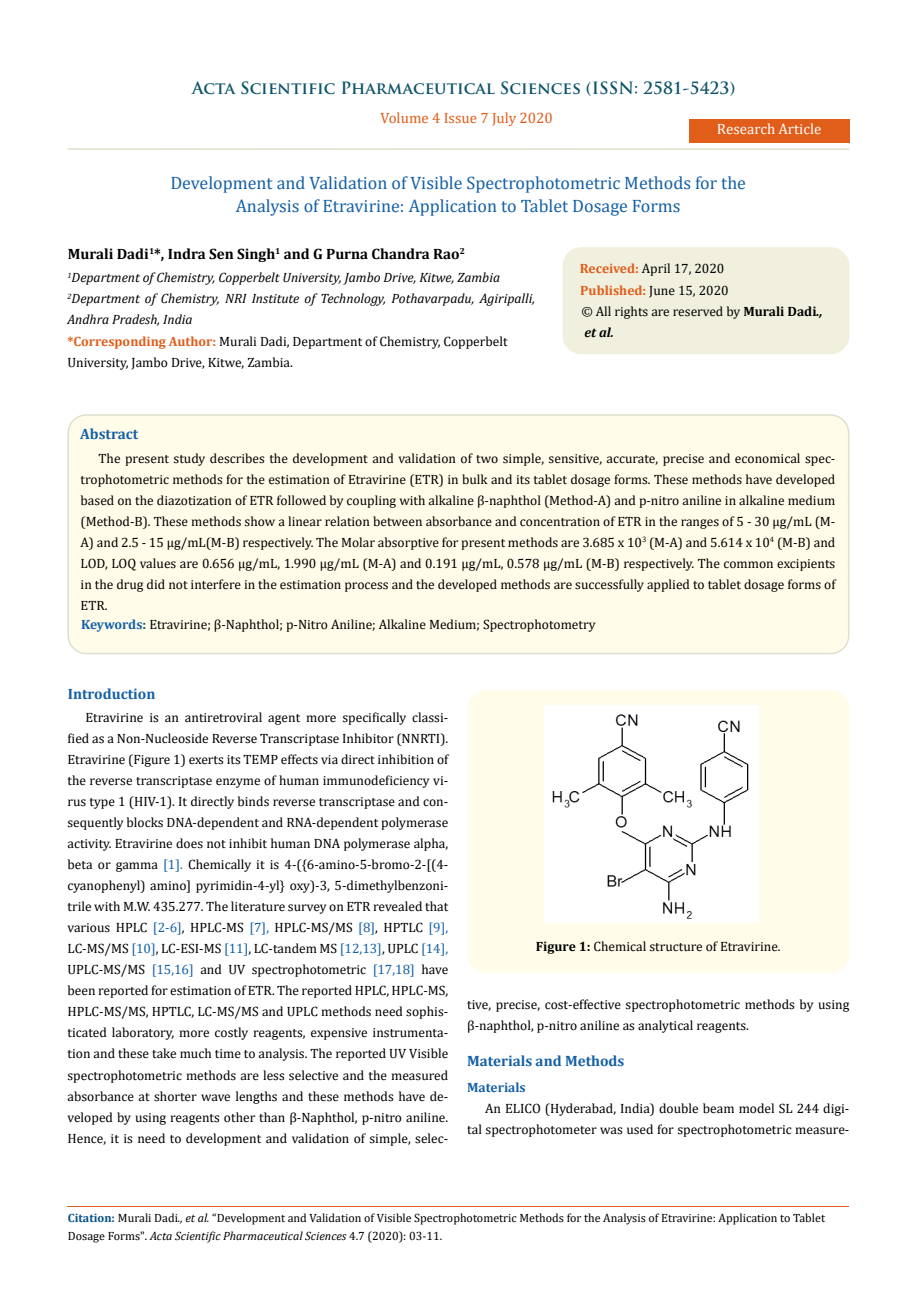
<style>
.page{position:relative;width:917px;height:1296px;background:#fff}
.page>*{position:absolute;margin:0;border:0;box-sizing:border-box;transform-origin:0 0}
.t1{font:18px/24px "Cambria";color:#1560a6;text-align:center}
.t2{font:700 16.5px "Trajan Pro";color:#0e546a}
.t3{font:700 15px "Cambria";color:#000}
.t4{font:700 15px "Cambria";color:#1560a6}
.t5{font:15px "Cambria";color:#e05d1a}
.t6{font:15px "Cambria";color:#fff}
.t7{font:13.5px/21px "Cambria";color:#000;text-align:justify}
.t8{font:italic 13.5px/21.1px "Cambria";color:#000}
.t9{font:700 13.5px "Cambria";color:#1560a6}
.t10{font:italic 700 13.5px "Cambria";color:#000}
.t11{font:12px/18px "Cambria";color:#000}
.s1{font-weight:700;font-style:normal;color:#e05d1a}
.s2{font-style:normal}
.s3{font-weight:700;color:#e05d1a}
.s4{font-weight:700}
.s5{font-weight:700;font-style:italic}
.s6{font-weight:700;color:#1560a6}
.s7{font-weight:700;color:#0e546a}
.s8{color:#1560a6}
.s9{font-weight:700;color:#035089}
.s10{font-style:italic}
</style>
<div class="page">
<div style="left:689px;top:119px;width:160px;height:23px;background:#e05d1a"></div>
<div style="left:563px;top:248px;width:285px;height:105px;background:#f1f0de;border-radius:18px"></div>
<div style="left:562px;top:247px;width:287px;height:107px;border:2px solid #f1f0de;border-radius:18px"></div>
<div style="left:68px;top:415px;width:780px;height:239px;background:#fffde9;border-radius:18px"></div>
<div style="left:67px;top:414px;width:782px;height:240px;border:2px solid #e0dfcd;border-radius:18px"></div>
<div style="left:467px;top:690px;width:382px;height:283px;background:#fffde9;border-radius:18px"></div>
<img style="left:545px;top:705px;width:213px;height:217px">
<hr style="left:67px;top:148px;width:782px;height:2px;background:#e0dfcd">
<hr style="left:67px;top:1207px;width:781px;height:1px;background:#e05d1a">
<p class="t2" style="left:192px;top:77px;width:545px">Acta Scientific Pharmaceutical Sciences (ISSN: 2581-5423)</p>
<p class="t5" style="left:380px;top:109px;width:174px">Volume 4 Issue 7 July 2020</p>
<p class="t6" style="left:717px;top:120px;width:106px">Research Article</p>
<h1 class="t1" style="left:170px;top:170px;width:577px">Development and Validation of Visible Spectrophotometric Methods for the<br>Analysis of Etravirine: Application to Tablet Dosage Forms</h1>
<p class="t3" style="left:68px;top:243px;width:399px">Murali Dadi<sup>1</sup>*, Indra Sen Singh<sup>1</sup> and G Purna Chandra Rao<sup>2</sup></p>
<p class="t8" style="left:67px;top:266px;width:469px"><sup>1</sup>Department of Chemistry, Copperbelt University, Jambo Drive, Kitwe, Zambia <sup>2</sup>Department of Chemistry, NRI Institute of Technology, Pothavarpadu, Agiripalli, Andhra Pradesh, India<br><span class="s1">*Corresponding Author:</span> <span class="s2">Murali Dadi, Department of Chemistry, Copperbelt University, Jambo Drive, Kitwe, Zambia.</span></p>
<p class="t7" style="left:580px;top:258px;width:146px"><span class="s3">Received:</span> April 17, 2020</p>
<p class="t7" style="left:580px;top:280px;width:150px"><span class="s3">Published:</span> June 15, 2020</p>
<p class="t7" style="left:581px;top:301px;width:243px">© All rights are reserved by <span class="s4">Murali Dadi</span><span class="s5">.,</span></p>
<p class="t10" style="left:584px;top:323px;width:31px">et al.</p>
<p class="t4" style="left:80px;top:423px;width:60px">Abstract</p>
<p class="t7" style="left:81px;top:448px;width:756px;text-indent:18px">The present study describes the development and validation of two simple, sensitive, accurate, precise and economical spec&shy;trophotometric methods for the estimation of Etravirine (ETR) in bulk and its tablet dosage forms. These methods have developed based on the diazotization of ETR followed by coupling with alkaline β-naphthol (Method-A) and p-nitro aniline in alkaline medium (Method-B). These methods show a linear relation between absorbance and concentration of ETR in the ranges of 5 - 30 μg/mL (M-A) and 2.5 - 15 μg/mL(M-B) respectively. The Molar absorptive for present methods are 3.685 x 10<sup>3</sup> (M-A) and 5.614 x 10<sup>4</sup> (M-B) and LOD, LOQ values are 0.656 μg/mL, 1.990 μg/mL (M-A) and 0.191 μg/mL, 0.578 μg/mL (M-B) respectively. The common excipients in the drug did not interfere in the estimation process and the developed methods are successfully applied to tablet dosage forms of ETR.</p>
<p class="t7" style="left:81px;top:614px;width:516px"><span class="s6">Keywords</span><span class="s7">:</span> Etravirine; β-Naphthol; p-Nitro Aniline; Alkaline Medium; Spectrophotometry</p>
<p class="t4" style="left:68px;top:683px;width:89px">Introduction</p>
<p class="t7" style="left:67px;top:707px;width:382px;text-indent:18px">Etravirine is an antiretroviral agent more specifically classi&shy;fied as a Non-Nucleoside Reverse Transcriptase Inhibitor (NNRTI).<br>Etravirine (Figure 1) exerts its TEMP effects via direct inhibition of the reverse transcriptase enzyme of human immunodeficiency vi&shy;rus type 1 (HIV-1). It directly binds reverse transcriptase and con&shy;sequently blocks DNA-dependent and RNA-dependent polymerase activity. Etravirine does not inhibit human DNA polymerase alpha, beta or gamma <span class="s8">[1].</span> Chemically it is 4-({6-amino-5-bromo-2-[(4- cyanophenyl) amino] pyrimidin-4-yl} oxy)-3, 5-dimethylbenzoni&shy;trile with M.W. 435.277. The literature survey on ETR revealed that various HPLC <span class="s8">[2-6]</span>, HPLC-MS <span class="s8">[7],</span> HPLC-MS/MS <span class="s8">[8]</span>, HPTLC <span class="s8">[9], </span>LC-MS/MS <span class="s8">[10]</span>, LC-ESI-MS <span class="s8">[11]</span>, LC-tandem MS <span class="s8">[12,13]</span>, UPLC <span class="s8">[14], </span>UPLC-MS/MS <span class="s8">[15,16]</span> and UV spectrophotometric <span class="s8">[17,18]</span> have been reported for estimation of ETR. The reported HPLC, HPLC-MS, HPLC-MS/MS, HPTLC, LC-MS/MS and UPLC methods need sophis&shy;ticated laboratory, more costly reagents, expensive instrumenta&shy;tion and these take much time to analysis. The reported UV Visible spectrophotometric methods are less selective and the measured absorbance at shorter wave lengths and these methods have de&shy;veloped by using reagents other than β-Naphthol, p-nitro aniline.<br>Hence, it is need to development and validation of simple, selec-</p>
<p class="t7" style="left:536px;top:936px;width:246px"><span class="s4">Figure 1:</span> Chemical structure of Etravirine.</p>
<p class="t7" style="left:467px;top:994px;width:384px">tive, precise, cost-effective spectrophotometric methods by using β-naphthol, p-nitro aniline as analytical reagents.</p>
<p class="t4" style="left:467px;top:1050px;width:159px">Materials and Methods</p>
<p class="t9" style="left:467px;top:1077px;width:60px">Materials</p>
<p class="t7" style="left:467px;top:1097px;width:384px;text-align:right">An ELICO (Hyderabad, India) double beam model SL 244 digi&shy;tal spectrophotometer was used for spectrophotometric measure-</p>
<p class="t11" style="left:68px;top:1209px;width:758px"><span class="s9">Citation:</span> Murali Dadi<span class="s10">., et al.</span> “Development and Validation of Visible Spectrophotometric Methods for the Analysis of Etravirine: Application to Tablet<br>Dosage Forms". <span class="s10">Acta Scientific Pharmaceutical Sciences</span> 4.7 (2020): 03-11.</p>
</div>
